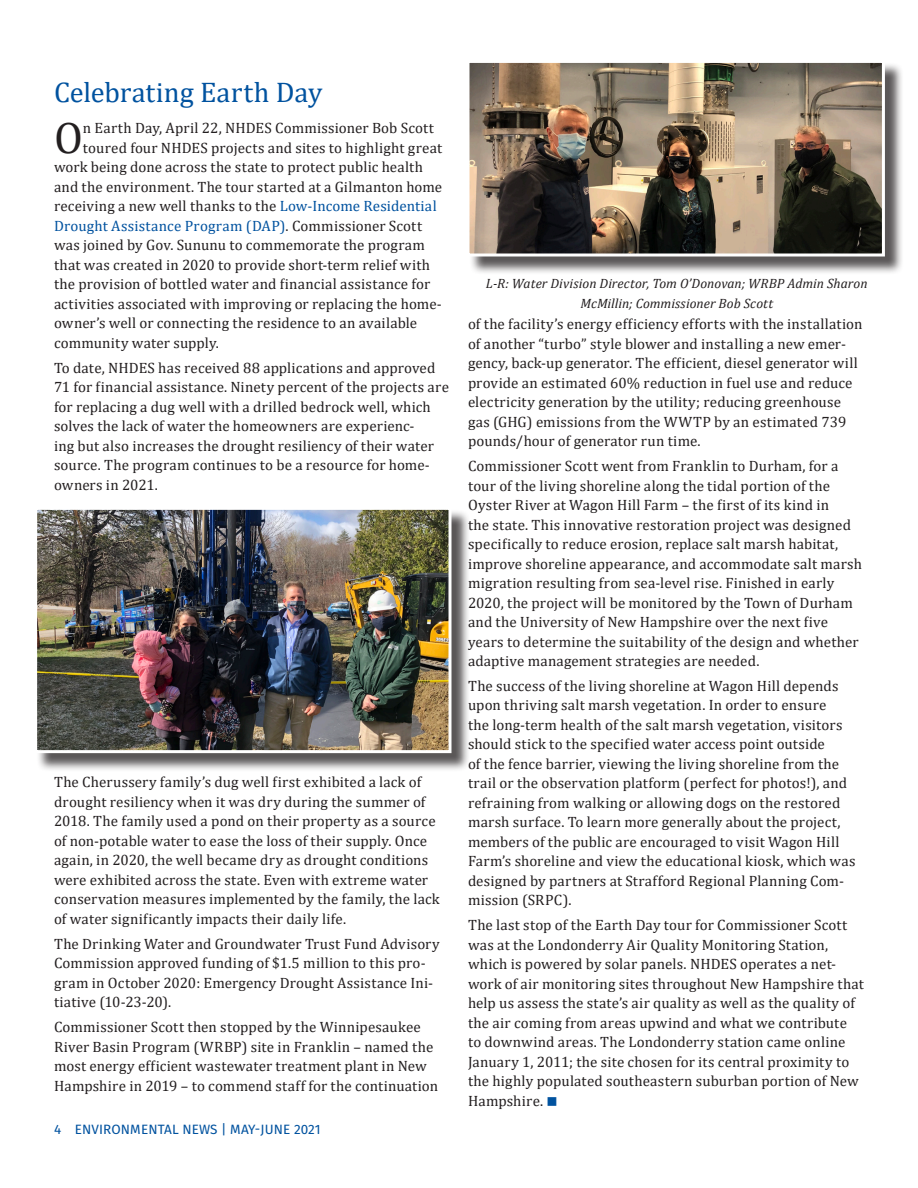
<style>
.page{position:relative;width:918px;height:1188px;background:#fff}
.page>*{position:absolute;margin:0;border:0;box-sizing:border-box;transform-origin:0 0}
.BT_1stP{font:44.25px "Cambria";color:#231f20}
.Head-18{font:28.5px "Cambria";color:#00529f}
.BT_1stP-2{font:15px/19.5px "Cambria";letter-spacing:.01em;color:#231f20}
.BT_1stP-3{font:15px "Cambria";letter-spacing:.01em;color:#00529f}
.BT_1stP-4{font:italic 13.5px/19.5px "Cambria";letter-spacing:.005em;color:#231f20;text-align:center}
.t1{font:13.5px "Fira Sans";letter-spacing:.01em;color:#00529f}
.s1{color:#00529f}
.s2{color:#231f20}
</style>
<div class="page">
<div style="left:36px;top:509px;width:434px;height:263px;background:#231f20;opacity:.75"></div>
<img style="left:38px;top:511px;width:410px;height:238px">
<div style="left:34px;top:507px;width:418px;height:246px;border:3px solid #fff"></div>
<div style="left:469px;top:62px;width:434px;height:213px;background:#231f20;opacity:.75"></div>
<img style="left:470px;top:64px;width:411px;height:188px">
<div style="left:466px;top:60px;width:419px;height:196px;border:3px solid #fff"></div>
<p class="Head-18" style="left:54px;top:76px;width:270px">Celebrating Earth Day</p>
<p class="BT_1stP" style="left:54px;top:112px;width:30px">O</p>
<p class="BT_1stP-2" style="left:83px;top:118px;width:353px">n Earth Day, April 22, NHDES Commissioner Bob Scott</p>
<p class="BT_1stP-2" style="left:83px;top:138px;width:361px">toured four NHDES projects and sites to highlight great</p>
<p class="BT_1stP-2" style="left:54px;top:157px;width:371px">work being done across the state to protect public health</p>
<p class="BT_1stP-2" style="left:54px;top:177px;width:390px">and the environment. The tour started at a Gilmanton home</p>
<p class="BT_1stP-2" style="left:54px;top:196px;width:384px">receiving a new well thanks to the <span class="s1">Low-Income Residential</span></p>
<p class="BT_1stP-3" style="left:54px;top:217px;width:370px">Drought Assistance Program (DAP)<span class="s2">. Commissioner Scott</span></p>
<p class="BT_1stP-2" style="left:54px;top:235px;width:373px">was joined by Gov. Sununu to commemorate the program</p>
<p class="BT_1stP-2" style="left:54px;top:255px;width:378px">that was created in 2020 to provide short-term relief with</p>
<p class="BT_1stP-2" style="left:54px;top:274px;width:378px">the provision of bottled water and financial assistance for</p>
<p class="BT_1stP-2" style="left:54px;top:294px;width:389px">activities associated with improving or replacing the home-</p>
<p class="BT_1stP-2" style="left:54px;top:313px;width:365px">owner’s well or connecting the residence to an available</p>
<p class="BT_1stP-2" style="left:54px;top:333px;width:167px">community water supply.</p>
<p class="BT_1stP-2" style="left:54px;top:358px;width:397px">To date, NHDES has received 88 applications and approved 71 for financial assistance. Ninety percent of the projects are for replacing a dug well with a drilled bedrock well, which solves the lack of water the homeowners are experienc-<br>ing but also increases the drought resiliency of their water source. The program continues to be a resource for home&shy;owners in 2021.</p>
<p class="BT_1stP-2" style="left:54px;top:773px;width:387px">The Cherussery family’s dug well first exhibited a lack of drought resiliency when it was dry during the summer of 2018. The family used a pond on their property as a source of non-potable water to ease the loss of their supply. Once again, in 2020, the well became dry as drought conditions were exhibited across the state. Even with extreme water conservation measures implemented by the family, the lack of water significantly impacts their daily life.</p>
<p class="BT_1stP-2" style="left:54px;top:934px;width:387px">The Drinking Water and Groundwater Trust Fund Advisory Commission approved funding of $1.5 million to this pro&shy;gram in October 2020: Emergency Drought Assistance Ini&shy;tiative (10-23-20).</p>
<p class="BT_1stP-2" style="left:54px;top:1017px;width:386px">Commissioner Scott then stopped by the Winnipesaukee River Basin Program (WRBP) site in Franklin – named the most energy efficient wastewater treatment plant in New Hampshire in 2019 – to commend staff for the continuation</p>
<p class="t1" style="left:54px;top:1120px;width:268px">4 ENVIRONMENTAL NEWS | MAY-JUNE 2021</p>
<p class="BT_1stP-4" style="left:486px;top:273px;width:383px">L-R: Water Division Director, Tom O’Donovan; WRBP Admin Sharon<br>McMillin; Commissioner Bob Scott</p>
<p class="BT_1stP-2" style="left:468px;top:314px;width:396px">of the facility’s energy efficiency efforts with the installation of another “turbo” style blower and installing a new emer&shy;gency, back-up generator. The efficient, diesel generator will provide an estimated 60% reduction in fuel use and reduce electricity generation by the utility; reducing greenhouse gas (GHG) emissions from the WWTP by an estimated 739 pounds/hour of generator run time.</p>
<p class="BT_1stP-2" style="left:468px;top:456px;width:396px">Commissioner Scott went from Franklin to Durham, for a tour of the living shoreline along the tidal portion of the Oyster River at Wagon Hill Farm – the first of its kind in<br>the state. This innovative restoration project was designed specifically to reduce erosion, replace salt marsh habitat, improve shoreline appearance, and accommodate salt marsh migration resulting from sea-level rise. Finished in early 2020, the project will be monitored by the Town of Durham and the University of New Hampshire over the next five years to determine the suitability of the design and whether adaptive management strategies are needed.</p>
<p class="BT_1stP-2" style="left:468px;top:676px;width:389px">The success of the living shoreline at Wagon Hill depends upon thriving salt marsh vegetation. In order to ensure<br>the long-term health of the salt marsh vegetation, visitors should stick to the specified water access point outside<br>of the fence barrier, viewing the living shoreline from the trail or the observation platform (perfect for photos!), and refraining from walking or allowing dogs on the restored marsh surface. To learn more generally about the project, members of the public are encouraged to visit Wagon Hill Farm’s shoreline and view the educational kiosk, which was designed by partners at Strafford Regional Planning Com&shy;mission (SRPC).</p>
<p class="BT_1stP-2" style="left:468px;top:915px;width:397px">The last stop of the Earth Day tour for Commissioner Scott was at the Londonderry Air Quality Monitoring Station, which is powered by solar panels. NHDES operates a net&shy;work of air monitoring sites throughout New Hampshire that help us assess the state’s air quality as well as the quality of the air coming from areas upwind and what we contribute to downwind areas. The Londonderry station came online January 1, 2011; the site chosen for its central proximity to the highly populated southeastern suburban portion of New Hampshire. <span class="s1">■</span></p>
</div>
